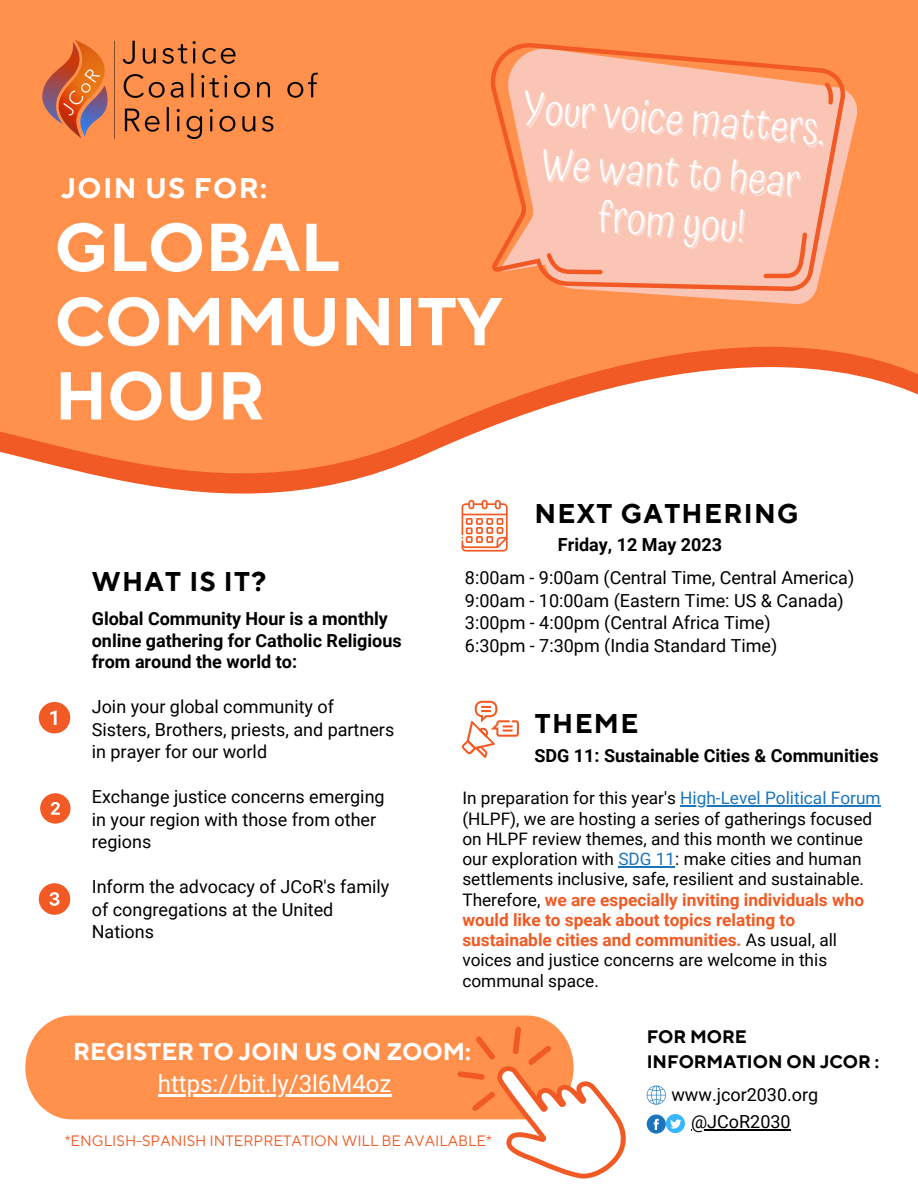
<style>
.page{position:relative;width:918px;height:1188px;background:#fff}
.page>*{position:absolute;margin:0;border:0;box-sizing:border-box;transform-origin:0 0}
.t1{font:700 67.5px/74.2px "TT Norms Pro";color:#fff}
.t2{font:300 43.5px/53.8px "Atma";color:#fff;text-align:center}
.t3{font:700 28.2px "TT Norms Pro";letter-spacing:.05em;color:#fff}
.t4{font:700 27px "TT Norms Pro";letter-spacing:.05em;color:#000}
.t5{font:700 24px "TT Norms Pro";color:#fff}
.t6{font:24px "Roboto";color:#fff}
.t7{font:18px/22.5px "Roboto";color:#000}
.t8{font:700 18px/21.3px "Roboto";color:#000}
.t9{font:700 18px/24.8px "TT Norms Pro";color:#000}
.t10{font:17.25px/20.2px "Roboto";color:#000}
.t11{font:15px "TT Norms Pro";color:#f15a24}
.s1{color:#1b75bc}
.s2{font-weight:700;color:#f15a24}
</style>
<div class="page">
<svg style="left:0;top:0;width:918px;height:539px;fill:#ff914d"></svg>
<img style="left:39px;top:35px;width:282px;height:107px">
<svg style="left:501px;top:48px;width:356px;height:256px;background:#fd9e67"></svg>
<svg style="left:491px;top:43px;width:354px;height:248px;background:#fbb59a"></svg>
<svg style="left:462px;top:500px;width:46px;height:52px"></svg>
<svg style="left:39px;top:702px;width:31px;height:31px"></svg>
<svg style="left:40px;top:793px;width:31px;height:31px"></svg>
<svg style="left:39px;top:883px;width:31px;height:32px"></svg>
<svg style="left:462px;top:701px;width:57px;height:57px"></svg>
<div style="left:25px;top:1016px;width:531px;height:103px;background:#ff914d"></div>
<svg style="left:457px;top:1027px;width:169px;height:152px"></svg>
<svg style="left:647px;top:1086px;width:19px;height:19px"></svg>
<svg style="left:647px;top:1114px;width:38px;height:20px"></svg>
<hr style="left:691px;top:1129px;width:100px;height:2px;background:#000">
<hr style="left:158px;top:1094px;width:233px;height:2px;background:#fff">
<hr style="left:680px;top:806px;width:201px;height:1px;background:#1b75bc">
<hr style="left:618px;top:866px;width:57px;height:1px;background:#1b75bc">
<h3 class="t3" style="left:61px;top:171px;width:207px">JOIN US FOR:</h3>
<h1 class="t1" style="left:55px;top:213px;width:449px">GLOBAL<br>COMMUNITY<br>HOUR</h1>
<h2 class="t2" style="left:525px;top:81px;width:304px;rotate:4deg">Your voice matters.<br>We want to hear</h2>
<h2 class="t2" style="left:599px;top:190px;width:150px;rotate:4deg">from you!</h2>
<h3 class="t4" style="left:534px;top:497px;width:266px">NEXT GATHERING</h3>
<p class="t8" style="left:558px;top:534px;width:166px">Friday, 12 May 2023</p>
<h3 class="t4" style="left:92px;top:566px;width:176px">WHAT IS IT?</h3>
<p class="t8" style="left:92px;top:608px;width:311px">Global Community Hour is a monthly online gathering for Catholic Religious from around the world to:</p>
<p class="t7" style="left:92px;top:696px;width:304px">Join your global community of<br>Sisters, Brothers, priests, and partners in prayer for our world</p>
<p class="t7" style="left:92px;top:786px;width:294px">Exchange justice concerns emerging in your region with those from other regions</p>
<p class="t7" style="left:92px;top:876px;width:299px">Inform the advocacy of JCoR's family of congregations at the United<br>Nations</p>
<p class="t7" style="left:465px;top:567px;width:391px">8:00am - 9:00am (Central Time, Central America)<br>9:00am - 10:00am (Eastern Time: US &amp; Canada)<br>3:00pm - 4:00pm (Central Africa Time)<br>6:30pm - 7:30pm (India Standard Time)</p>
<h3 class="t4" style="left:535px;top:707px;width:105px">THEME</h3>
<p class="t8" style="left:534px;top:745px;width:346px">SDG 11: Sustainable Cities &amp; Communities</p>
<p class="t10" style="left:462px;top:788px;width:420px">In preparation for this year's <span class="s1">High-Level Political Forum </span>(HLPF), we are hosting a series of gatherings focused on HLPF review themes, and this month we continue our exploration with <span class="s1">SDG 11</span>: make cities and human settlements inclusive, safe, resilient and sustainable.<br>Therefore, <span class="s2">we are especially inviting individuals who would like to speak about topics relating to sustainable cities and communities.</span> As usual, all voices and justice concerns are welcome in this communal space.</p>
<h3 class="t5" style="left:73px;top:1038px;width:399px">REGISTER TO JOIN US ON ZOOM:</h3>
<h3 class="t6" style="left:158px;top:1070px;width:235px">https://bit.ly/3l6M4oz</h3>
<p class="t11" style="left:65px;top:1131px;width:429px">*ENGLISH-SPANISH INTERPRETATION WILL BE AVAILABLE*</p>
<p class="t9" style="left:647px;top:1025px;width:234px">FOR MORE<br>INFORMATION ON JCOR :</p>
<p class="t7" style="left:671px;top:1084px;width:148px">www.jcor2030.org</p>
<p class="t7" style="left:691px;top:1111px;width:101px">@JCoR2030</p>
</div>
